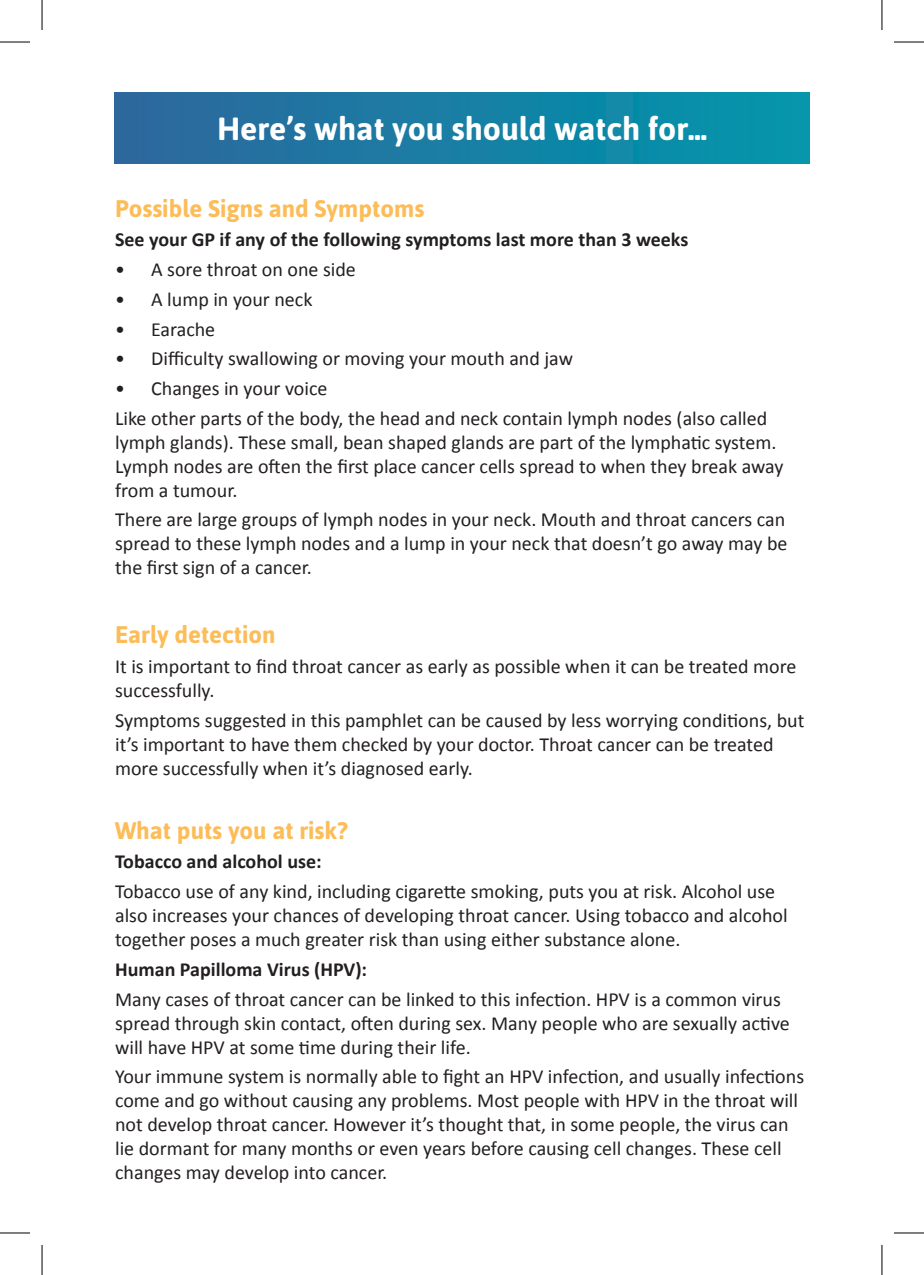
<style>
.page{position:relative;width:924px;height:1275px;background:#fff}
.page>*{position:absolute;margin:0;border:0;box-sizing:border-box;transform-origin:0 0}
.t1{font:700 32px "Asap";color:#fff}
.t2{font:700 24px "Asap";color:#fcbc58}
.t3{font:20px/24px "Calibri";color:#231f20}
.t4{font:700 20px "Calibri";color:#231f20}
</style>
<div class="page">
<div style="left:114px;top:93px;width:695px;height:70px;background:linear-gradient(to right,#2e679c,#0297ac)"></div>
<hr style="left:0;top:42px;width:30px;height:1px;background:#000">
<hr style="left:893px;top:42px;width:30px;height:1px;background:#000">
<hr style="left:0;top:1232px;width:30px;height:1px;background:#000">
<hr style="left:893px;top:1232px;width:30px;height:1px;background:#000">
<hr style="left:42px;top:0;width:1px;height:30px;background:#000">
<hr style="left:42px;top:1245px;width:1px;height:30px;background:#000">
<hr style="left:881px;top:0;width:1px;height:30px;background:#000">
<hr style="left:881px;top:1245px;width:1px;height:30px;background:#000">
<p class="t1" style="left:217px;top:107px;width:491px">Here’s what you should watch for...</p>
<p class="t2" style="left:115px;top:192px;width:311px">Possible Signs and Symptoms</p>
<p class="t4" style="left:115px;top:227px;width:574px">See your GP if any of the following symptoms last more than 3 weeks</p>
<p class="t3" style="left:115px;top:257px;width:242px">• A sore throat on one side</p>
<p class="t3" style="left:115px;top:287px;width:199px">• A lump in your neck</p>
<p class="t3" style="left:115px;top:317px;width:102px">• Earache</p>
<p class="t3" style="left:115px;top:346px;width:459px">• Difficulty swallowing or moving your mouth and jaw</p>
<p class="t3" style="left:115px;top:376px;width:214px">• Changes in your voice</p>
<p class="t3" style="left:115px;top:406px;width:669px">Like other parts of the body, the head and neck contain lymph nodes (also called lymph glands). These small, bean shaped glands are part of the lymphatic system.<br>Lymph nodes are often the first place cancer cells spread to when they break away from a tumour.</p>
<p class="t3" style="left:115px;top:508px;width:673px;text-align:justify">There are large groups of lymph nodes in your neck. Mouth and throat cancers can spread to these lymph nodes and a lump in your neck that doesn’t go away may be the first sign of a cancer.</p>
<p class="t2" style="left:115px;top:618px;width:162px">Early detection</p>
<p class="t3" style="left:115px;top:654px;width:682px">It is important to find throat cancer as early as possible when it can be treated more successfully.</p>
<p class="t3" style="left:115px;top:708px;width:690px">Symptoms suggested in this pamphlet can be caused by less worrying conditions, but it’s important to have them checked by your doctor. Throat cancer can be treated more successfully when it’s diagnosed early.</p>
<p class="t2" style="left:115px;top:814px;width:234px">What puts you at risk?</p>
<p class="t4" style="left:115px;top:849px;width:208px">Tobacco and alcohol use:</p>
<p class="t3" style="left:115px;top:879px;width:673px">Tobacco use of any kind, including cigarette smoking, puts you at risk. Alcohol use also increases your chances of developing throat cancer. Using tobacco and alcohol together poses a much greater risk than using either substance alone.</p>
<p class="t4" style="left:115px;top:956px;width:253px">Human Papilloma Virus (HPV):</p>
<p class="t3" style="left:115px;top:987px;width:676px">Many cases of throat cancer can be linked to this infection. HPV is a common virus spread through skin contact, often during sex. Many people who are sexually active will have HPV at some time during their life.</p>
<p class="t3" style="left:115px;top:1064px;width:690px">Your immune system is normally able to fight an HPV infection, and usually infections come and go without causing any problems. Most people with HPV in the throat will not develop throat cancer. However it’s thought that, in some people, the virus can lie dormant for many months or even years before causing cell changes. These cell changes may develop into cancer.</p>
</div>
